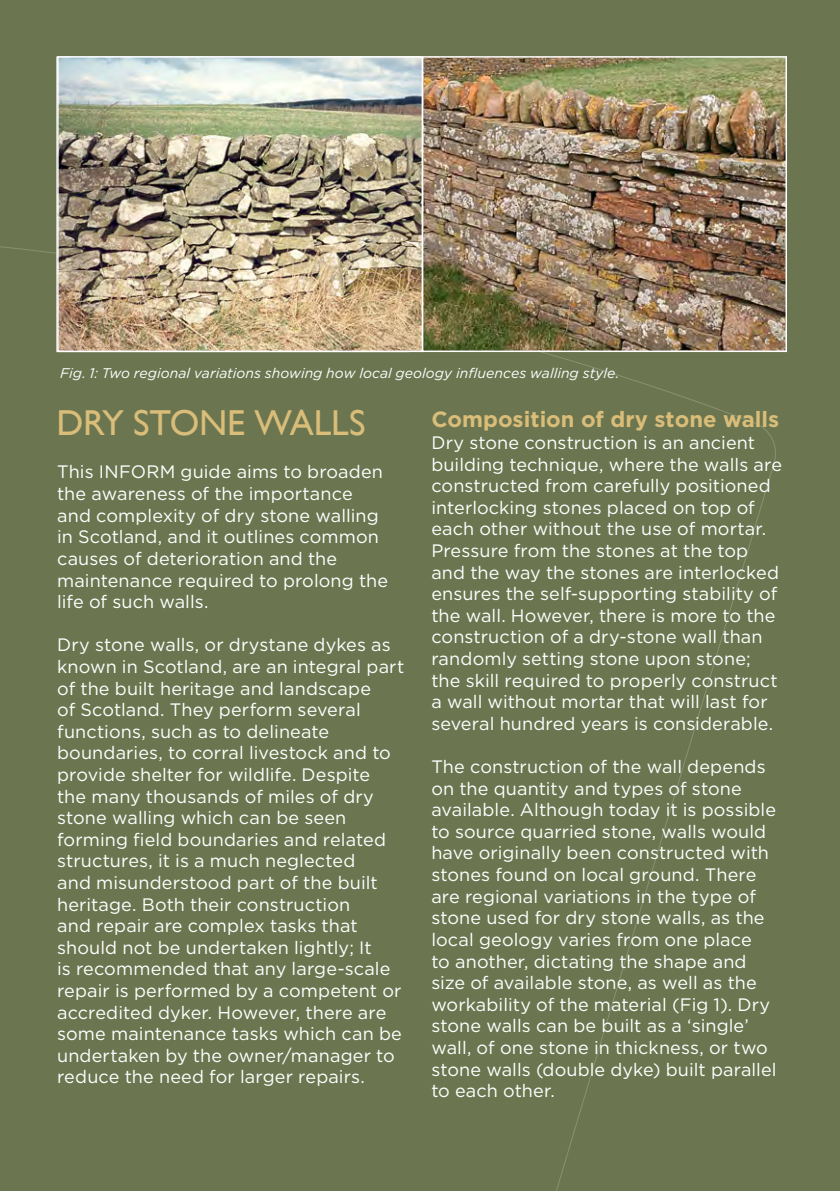
<style>
.page{position:relative;width:840px;height:1191px;background:#fff}
.page>*{position:absolute;margin:0;border:0;box-sizing:border-box;transform-origin:0 0}
.t1{font:36px "Gill Sans";letter-spacing:-.01em;color:#d9bd79}
.t2{font:700 22px "Gotham";color:#d9bd79}
.body_9_10_8{font:18px/21.6px "Gotham";letter-spacing:.005em;color:#fff}
.t3{font:italic 14px "Gotham";color:#fff}
</style>
<div class="page">
<div style="left:0;top:0;width:839px;height:1191px;background:#6b7650"></div>
<img style="left:60px;top:59px;width:723px;height:290px">
<div style="left:57px;top:56px;width:366px;height:296px;border:2px solid #fff"></div>
<div style="left:421px;top:56px;width:365px;height:296px;border:2px solid #fff"></div>
<p class="t3" style="left:60px;top:364px;width:560px">Fig. 1: Two regional variations showing how local geology influences walling style.</p>
<h2 class="t1" style="left:56px;top:401px;width:310px">DRY STONE WALLS</h2>
<p class="body_9_10_8" style="left:57px;top:461px;width:332px">This INFORM guide aims to broaden the awareness of the importance and complexity of dry stone walling in Scotland, and it outlines common causes of deterioration and the maintenance required to prolong the life of such walls.</p>
<p class="body_9_10_8" style="left:57px;top:634px;width:348px">Dry stone walls, or drystane dykes as known in Scotland, are an integral part of the built heritage and landscape<br>of Scotland. They perform several functions, such as to delineate boundaries, to corral livestock and to provide shelter for wildlife. Despite<br>the many thousands of miles of dry stone walling which can be seen forming field boundaries and related structures, it is a much neglected<br>and misunderstood part of the built heritage. Both their construction<br>and repair are complex tasks that should not be undertaken lightly; It<br>is recommended that any large-scale repair is performed by a competent or accredited dyker. However, there are some maintenance tasks which can be undertaken by the owner/manager to reduce the need for larger repairs.</p>
<h3 class="t2" style="left:431px;top:405px;width:349px">Composition of dry stone walls</h3>
<p class="body_9_10_8" style="left:431px;top:431px;width:352px">Dry stone construction is an ancient building technique, where the walls are constructed from carefully positioned interlocking stones placed on top of each other without the use of mortar.<br>Pressure from the stones at the top and the way the stones are interlocked ensures the self-supporting stability of the wall. However, there is more to the construction of a dry-stone wall than randomly setting stone upon stone; the skill required to properly construct a wall without mortar that will last for several hundred years is considerable.</p>
<p class="body_9_10_8" style="left:431px;top:755px;width:346px">The construction of the wall depends on the quantity and types of stone available. Although today it is possible to source quarried stone, walls would have originally been constructed with stones found on local ground. There are regional variations in the type of stone used for dry stone walls, as the local geology varies from one place<br>to another, dictating the shape and size of available stone, as well as the workability of the material (Fig 1). Dry stone walls can be built as a ‘single’ wall, of one stone in thickness, or two stone walls (double dyke) built parallel to each other.</p>
</div>
